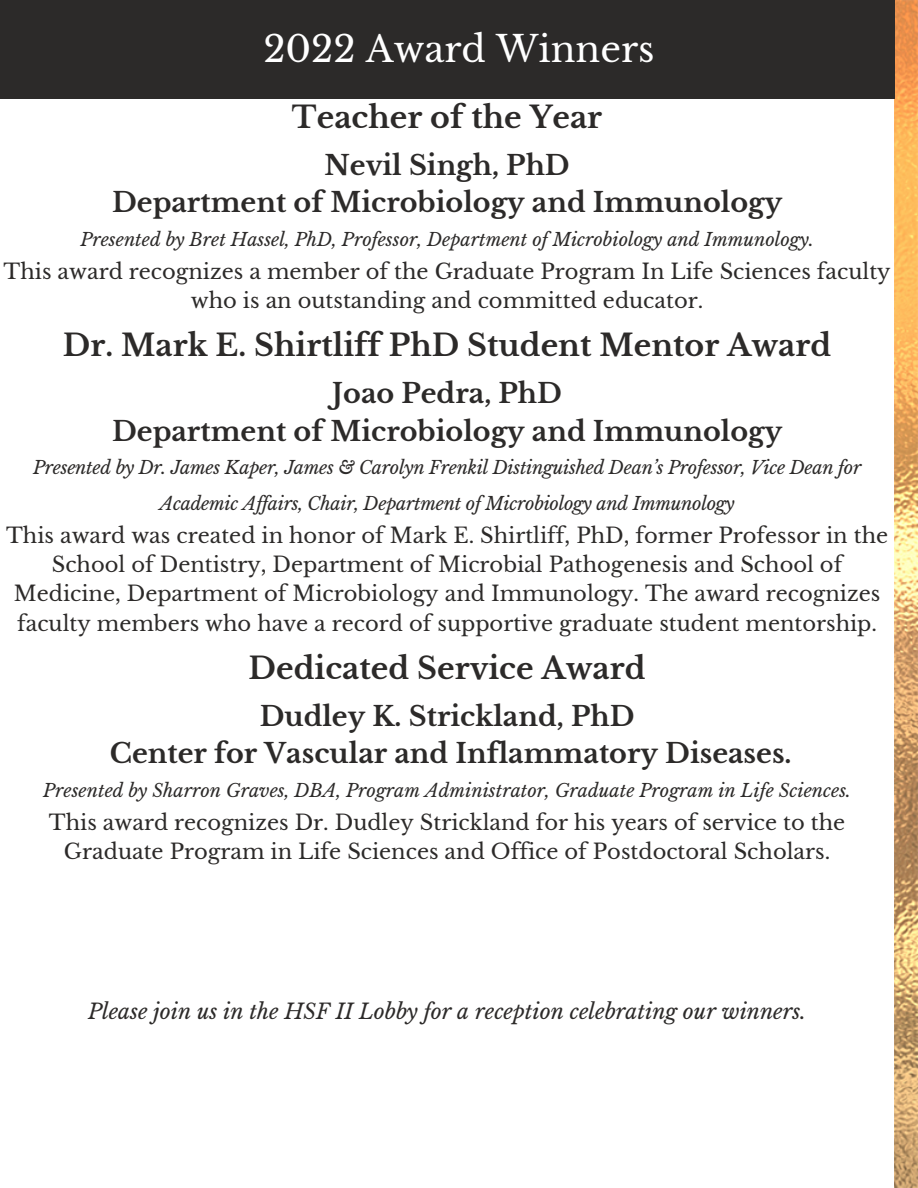
<style>
.page{position:relative;width:918px;height:1188px;background:#fff}
.page>*{position:absolute;margin:0;border:0;box-sizing:border-box;transform-origin:0 0}
.t1{font:36px "Libre Baskerville";color:#fff}
.t2{font:700 30px "Libre Baskerville";color:#2c2a29}
.t3{font:700 27px/37.2px "Libre Baskerville";color:#2c2a29;text-align:center}
.t4{font:21px/29.2px "Libre Baskerville";color:#2c2a29;text-align:center}
.t5{font:italic 21px "Libre Baskerville";color:#2c2a29}
.t6{font:italic 18px/36px "Libre Baskerville";color:#2c2a29;text-align:center}
</style>
<div class="page">
<img style="left:894px;top:0;width:24px;height:1188px">
<div style="left:0;top:0;width:894px;height:99px;background:#2c2a29"></div>
<h1 class="t1" style="left:263px;top:27px;width:393px">2022 Award Winners</h1>
<h2 class="t2" style="left:292px;top:99px;width:312px">Teacher of the Year</h2>
<p class="t3" style="left:112px;top:147px;width:672px">Nevil Singh, PhD<br>Department of Microbiology and Immunology</p>
<p class="t6" style="left:80px;top:222px;width:735px">Presented by Bret Hassel, PhD, Professor, Department of Microbiology and Immunology.</p>
<p class="t4" style="left:4px;top:257px;width:889px">This award recognizes a member of the Graduate Program In Life Sciences faculty who is an outstanding and committed educator.</p>
<h2 class="t2" style="left:63px;top:327px;width:770px">Dr. Mark E. Shirtliff PhD Student Mentor Award</h2>
<p class="t3" style="left:112px;top:375px;width:672px">Joao Pedra, PhD<br>Department of Microbiology and Immunology</p>
<p class="t6" style="left:33px;top:450px;width:830px">Presented by Dr. James Kaper, James &amp; Carolyn Frenkil Distinguished Dean’s Professor, Vice Dean for<br>Academic Af airs, Chair, Department of Microbiology and Immunology</p>
<p class="t4" style="left:6px;top:521px;width:884px">This award was created in honor of Mark E. Shirtliff, PhD, former Professor in the School of Dentistry, Department of Microbial Pathogenesis and School of Medicine, Department of Microbiology and Immunology. The award recognizes faculty members who have a record of supportive graduate student mentorship.</p>
<h2 class="t2" style="left:249px;top:650px;width:398px">Dedicated Service Award</h2>
<p class="t3" style="left:110px;top:698px;width:683px">Dudley K. Strickland, PhD<br>Center for Vascular and Inflammatory Diseases.</p>
<p class="t6" style="left:43px;top:773px;width:809px">Presented by Sharron Graves, DBA, Program Administrator, Graduate Program in Life Sciences.</p>
<p class="t4" style="left:49px;top:808px;width:798px">This award recognizes Dr. Dudley Strickland for his years of service to the<br>Graduate Program in Life Sciences and Office of Postdoctoral Scholars.</p>
<p class="t5" style="left:88px;top:998px;width:719px">Please join us in the HSF II Lobby for a reception celebrating our winners.</p>
</div>
